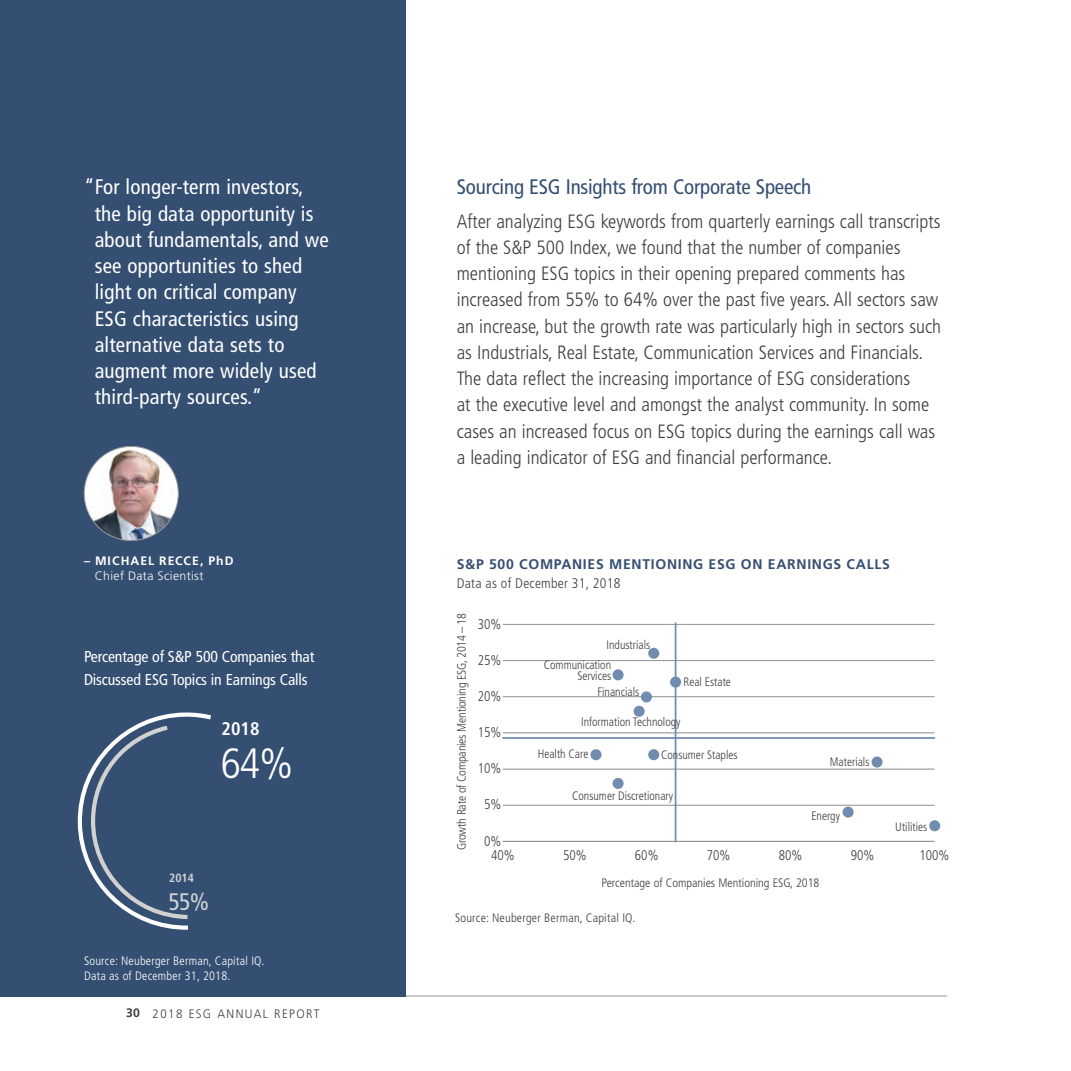
<style>
.page{position:relative;width:1071px;height:1071px;background:#fff}
.page>*{position:absolute;margin:0;border:0;box-sizing:border-box;transform-origin:0 0}
.t1{font:300 condensed 42.35px "Frutiger LT Std";color:#fff}
.t2{font:condensed 23.8px "Frutiger LT Std";color:#d2d5d8}
.Callout{font:condensed 21px/26.2px "Frutiger LT Std";letter-spacing:.01em;color:#fff}
.Body_Copy_Headline{font:condensed 21px "Frutiger LT Std";letter-spacing:-.01em;color:#354f72}
.Intro_Paragraph{font:300 condensed 19.25px/26.2px "Frutiger LT Std";color:#3e3e3f}
.t3{font:700 condensed 18.2px "Frutiger LT Std";color:#fff}
.Body_Copy_Headline-2{font:condensed 15.75px/22.8px "Frutiger LT Std";letter-spacing:-.01em;color:#fff}
.Chart_Title{font:700 14px "Frutiger LT Std";letter-spacing:.05em;color:#354f72}
.Source_Disclosure{font:300 condensed 14px "Frutiger LT Std";letter-spacing:.02em;color:#3e3e3f;scale:.95 1}
.Source_Disclosure-2{font:300 condensed 14px "Frutiger LT Std";letter-spacing:.02em;color:#3e3e3f}
.Body_Copy{font:300 condensed 12.25px/10.5px "Frutiger LT Std";color:#3e3e3f;text-align:right;scale:.96 1}
.Source_Disclosure-3{font:300 condensed 12.25px "Frutiger LT Std";letter-spacing:.02em;color:#fff}
.Body_Copy-2{font:300 condensed 12.25px "Frutiger LT Std";letter-spacing:-.02em;color:#3e3e3f}
.Body_Copy-3{font:300 condensed 12.25px "Frutiger LT Std";color:#3e3e3f}
.Name{font:300 12.25px/15.8px "Frutiger LT Std";letter-spacing:.03em;color:#fff}
.Source_Disclosure-4{font:300 condensed 12.25px "Frutiger LT Std";letter-spacing:.02em;color:#3e3e3f}
.t4{font:300 12.25px "Frutiger LT Std";letter-spacing:.12em;color:#3e3e3f;scale:.94 1}
.t5{font:700 condensed 11.9px "Frutiger LT Std";color:#d2d5d8}
.s1{font-weight:700}
</style>
<div class="page">
<hr style="left:126px;top:996px;width:821px;height:1px;background:#939598">
<hr style="left:503px;top:841px;width:431px;height:1px;background:#939598">
<hr style="left:503px;top:805px;width:431px;height:1px;background:#939598">
<hr style="left:503px;top:769px;width:431px;height:1px;background:#939598">
<hr style="left:503px;top:733px;width:431px;height:1px;background:#939598">
<hr style="left:503px;top:696px;width:431px;height:1px;background:#939598">
<hr style="left:503px;top:660px;width:431px;height:1px;background:#939598">
<hr style="left:503px;top:624px;width:431px;height:1px;background:#939598">
<div style="left:648px;top:648px;width:11px;height:11px;background:#708cb0;border-radius:50%"></div>
<div style="left:670px;top:677px;width:11px;height:11px;background:#708cb0;border-radius:50%"></div>
<div style="left:641px;top:691px;width:11px;height:11px;background:#708cb0;border-radius:50%"></div>
<div style="left:634px;top:706px;width:11px;height:11px;background:#708cb0;border-radius:50%"></div>
<div style="left:648px;top:749px;width:11px;height:11px;background:#708cb0;border-radius:50%"></div>
<div style="left:590px;top:749px;width:12px;height:11px;background:#708cb0;border-radius:50%"></div>
<div style="left:613px;top:778px;width:11px;height:11px;background:#708cb0;border-radius:50%"></div>
<div style="left:613px;top:669px;width:11px;height:11px;background:#708cb0;border-radius:50%"></div>
<div style="left:872px;top:757px;width:11px;height:11px;background:#708cb0;border-radius:50%"></div>
<div style="left:929px;top:820px;width:11px;height:11px;background:#708cb0;border-radius:50%"></div>
<div style="left:843px;top:807px;width:11px;height:11px;background:#708cb0;border-radius:50%"></div>
<hr style="left:503px;top:737px;width:431px;height:2px;background:#708cb0">
<hr style="left:675px;top:623px;width:1px;height:219px;background:#708cb0">
<div style="left:0;top:0;width:406px;height:996px;background:#354f72"></div>
<img style="left:84px;top:446px;width:94px;height:95px;border-radius:47px">
<svg style="left:77px;top:712px;width:134px;height:218px"></svg>
<p class="Callout" style="left:95px;top:174px;width:236px;text-indent:-11px">“For longer-term investors, the big data opportunity is about fundamentals, and we see opportunities to shed light on critical company<br>ESG characteristics using alternative data sets to augment more widely used third-party sources.”</p>
<p class="Name" style="left:95px;top:553px;width:140px;text-indent:-11px"><span class="s1">– MICHAEL RECCE, PhD<br></span>Chief Data Scientist</p>
<p class="Body_Copy_Headline-2" style="left:84px;top:645px;width:232px">Percentage of S&amp;P 500 Companies that<br>Discussed ESG Topics in Earnings Calls</p>
<p class="t3" style="left:222px;top:718px;width:39px">2018</p>
<p class="t1" style="left:221px;top:739px;width:74px">64%</p>
<p class="t5" style="left:169px;top:871px;width:26px">2014</p>
<p class="t2" style="left:168px;top:888px;width:42px">55%</p>
<p class="Source_Disclosure-3" style="left:84px;top:954px;width:182px">Source: Neuberger Berman, Capital IQ.</p>
<p class="Source_Disclosure-3" style="left:84px;top:969px;width:148px">Data as of December 31, 2018.</p>
<p class="t4" style="left:126px;top:1007px;width:207px"><span class="s1">30</span> 2018 ESG ANNUAL REPORT</p>
<p class="Body_Copy_Headline" style="left:457px;top:175px;width:356px">Sourcing ESG Insights from Corporate Speech</p>
<p class="Intro_Paragraph" style="left:457px;top:208px;width:486px">After analyzing ESG keywords from quarterly earnings call transcripts of the S&amp;P 500 Index, we found that the number of companies mentioning ESG topics in their opening prepared comments has increased from 55% to 64% over the past five years. All sectors saw an increase, but the growth rate was particularly high in sectors such as Industrials, Real Estate, Communication Services and Financials.<br>The data reflect the increasing importance of ESG considerations<br>at the executive level and amongst the analyst community. In some cases an increased focus on ESG topics during the earnings call was a leading indicator of ESG and financial performance.</p>
<p class="Chart_Title" style="left:457px;top:556px;width:435px">S&amp;P 500 COMPANIES MENTIONING ESG ON EARNINGS CALLS</p>
<p class="Source_Disclosure-2" style="left:457px;top:575px;width:165px">Data as of December 31, 2018</p>
<p class="Body_Copy-2" style="left:455px;top:850px;width:238px;rotate:-90deg">Growth Rate of Companies Mentioning ESG, 2014 – 18</p>
<p class="Source_Disclosure" style="left:478px;top:616px;width:26px">30%</p>
<p class="Source_Disclosure" style="left:478px;top:652px;width:26px">25%</p>
<p class="Source_Disclosure" style="left:478px;top:688px;width:26px">20%</p>
<p class="Source_Disclosure" style="left:478px;top:724px;width:26px">15%</p>
<p class="Source_Disclosure" style="left:478px;top:760px;width:26px">10%</p>
<p class="Source_Disclosure" style="left:484px;top:797px;width:20px">5%</p>
<p class="Source_Disclosure" style="left:484px;top:833px;width:20px">0%</p>
<p class="Body_Copy" style="left:607px;top:639px;width:47px">Industrials</p>
<p class="Body_Copy" style="left:544px;top:660px;width:72px">Communication<br>Services</p>
<p class="Body_Copy" style="left:597px;top:686px;width:45px">Financials</p>
<p class="Body_Copy" style="left:684px;top:676px;width:51px">Real Estate</p>
<p class="Body_Copy" style="left:581px;top:717px;width:105px">Information Technology</p>
<p class="Body_Copy" style="left:538px;top:749px;width:54px">Health Care</p>
<p class="Body_Copy" style="left:661px;top:750px;width:81px">Consumer Staples</p>
<p class="Body_Copy" style="left:830px;top:757px;width:43px">Materials</p>
<p class="Body_Copy" style="left:572px;top:791px;width:107px">Consumer Discretionary</p>
<p class="Body_Copy" style="left:811px;top:811px;width:31px">Energy</p>
<p class="Body_Copy" style="left:895px;top:822px;width:35px">Utilities</p>
<p class="Source_Disclosure" style="left:491px;top:847px;width:26px">40%</p>
<p class="Source_Disclosure" style="left:563px;top:847px;width:26px">50%</p>
<p class="Source_Disclosure" style="left:635px;top:847px;width:26px">60%</p>
<p class="Source_Disclosure" style="left:707px;top:847px;width:26px">70%</p>
<p class="Source_Disclosure" style="left:779px;top:847px;width:26px">80%</p>
<p class="Source_Disclosure" style="left:851px;top:847px;width:26px">90%</p>
<p class="Source_Disclosure" style="left:919px;top:847px;width:33px">100%</p>
<p class="Body_Copy-3" style="left:601px;top:876px;width:220px">Percentage of Companies Mentioning ESG, 2018</p>
<p class="Source_Disclosure-4" style="left:455px;top:911px;width:182px">Source: Neuberger Berman, Capital IQ.</p>
</div>
